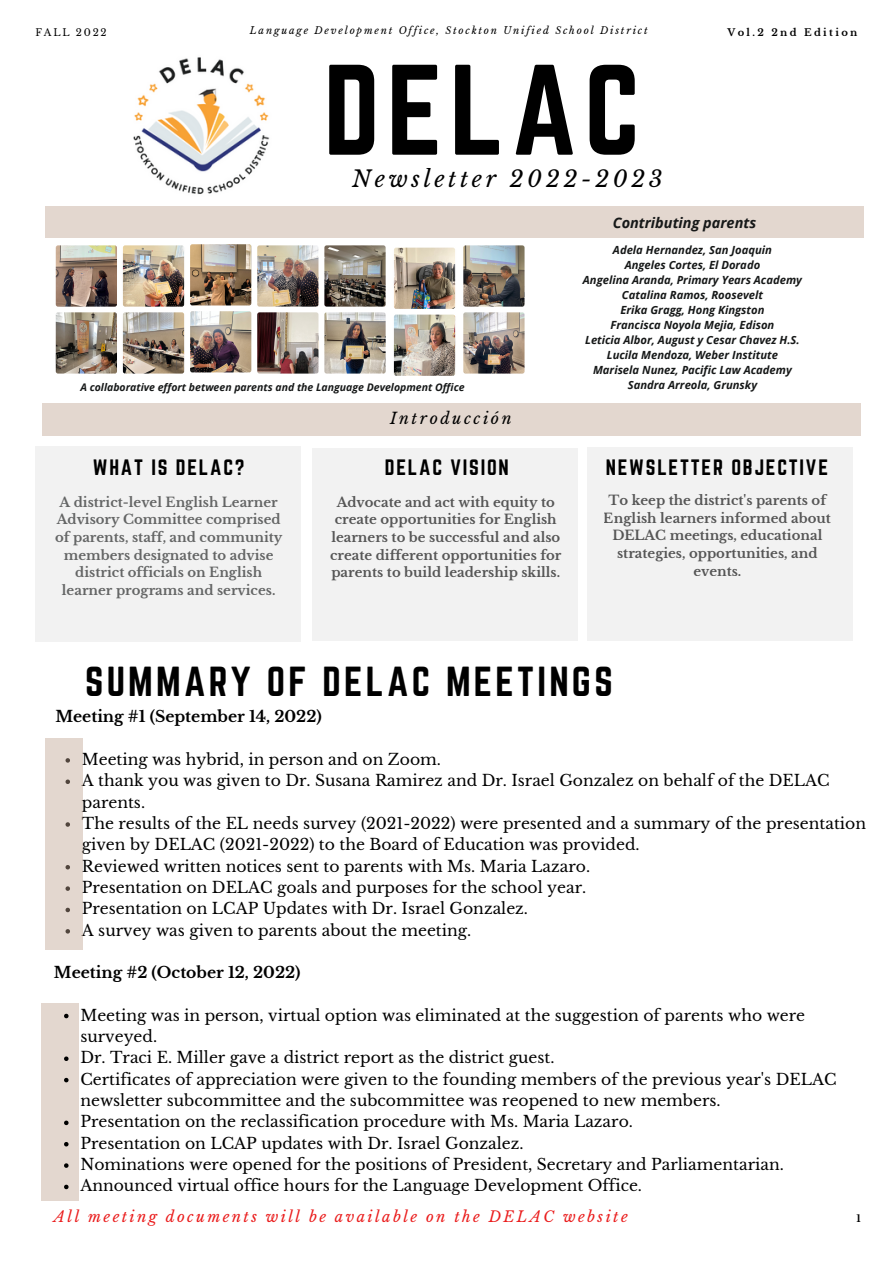
<style>
.page{position:relative;width:893px;height:1264px;background:#fff}
.page>*{position:absolute;margin:0;border:0;box-sizing:border-box;transform-origin:0 0}
.t1{font:112.35px "Norwester";letter-spacing:.06em;color:#000}
.t2{font:36.75px "Norwester";letter-spacing:.09em;color:#000}
.t3{font:italic 22.5px "Libre Baskerville";letter-spacing:.16em;color:#000}
.t4{font:19.5px "Norwester";letter-spacing:.09em;color:#000}
.t5{font:italic 15.75px "Libre Baskerville";letter-spacing:.16em;color:#000}
.t6{font:15.6px/21.3px "Libre Baskerville";color:#000}
.t7{font:700 15.6px "Libre Baskerville";color:#000}
.t8{font:italic 14.85px "Libre Baskerville";letter-spacing:.16em;color:#ea1c1c}
.t9{font:italic 700 14.55px "Open Sans";color:#161818}
.t10{font:700 13.2px/17.7px "Libre Baskerville";color:#000;text-align:center}
.t11{font:700 13.2px/17.7px "Libre Baskerville";color:#161818;text-align:center}
.t12{font:italic 700 11.25px/15px "Open Sans";color:#161818;text-align:center}
.t13{font:italic 700 10.5px "Open Sans";color:#161818}
.t14{font:italic 9.9px "Libre Baskerville";letter-spacing:.18em;color:#000}
.t15{font:700 9.9px "Libre Baskerville";letter-spacing:.24em;color:#000}
.t16{font:9.9px "Libre Baskerville";letter-spacing:.18em;color:#000}
</style>
<div class="page">
<div style="left:35px;top:446px;width:266px;height:195px;background:#f2f2f2"></div>
<div style="left:42px;top:403px;width:818px;height:32px;background:#e3d7cf"></div>
<div style="left:587px;top:447px;width:265px;height:194px;background:#f2f2f2"></div>
<div style="left:312px;top:448px;width:266px;height:192px;background:#f2f2f2"></div>
<img style="left:133px;top:57px;width:137px;height:137px">
<div style="left:46px;top:738px;width:37px;height:211px;background:#e3d7cf"></div>
<div style="left:42px;top:1002px;width:37px;height:198px;background:#e3d7cf"></div>
<div style="left:46px;top:206px;width:818px;height:32px;background:#e3d7cf"></div>
<img style="left:55px;top:244px;width:470px;height:132px">
<svg style="left:64px;top:1013px;width:5px;height:5px"></svg>
<svg style="left:64px;top:1056px;width:5px;height:4px"></svg>
<svg style="left:64px;top:1077px;width:5px;height:5px"></svg>
<svg style="left:64px;top:1120px;width:5px;height:5px"></svg>
<svg style="left:64px;top:1142px;width:5px;height:4px"></svg>
<svg style="left:64px;top:1163px;width:5px;height:4px"></svg>
<svg style="left:64px;top:1184px;width:5px;height:5px"></svg>
<p class="t16" style="left:35px;top:26px;width:73px">FALL 2022</p>
<p class="t14" style="left:250px;top:24px;width:399px">Language Development Office, Stockton Unified School District</p>
<h1 class="t1" style="left:323px;top:42px;width:318px">DELAC</h1>
<h3 class="t3" style="left:352px;top:165px;width:312px">Newsletter 2022-2023</h3>
<p class="t15" style="left:727px;top:26px;width:132px">Vol.2 2nd Edition</p>
<p class="t9" style="left:612px;top:212px;width:145px">Contributing parents</p>
<p class="t13" style="left:80px;top:380px;width:385px">A collaborative effort between parents and the Language Development Office</p>
<p class="t4" style="left:93px;top:455px;width:153px">WHAT IS DELAC?</p>
<p class="t11" style="left:55px;top:493px;width:229px">A district-level English Learner<br>Advisory Committee comprised of parents, staff, and community members designated to advise district officials on English learner programs and services.</p>
<p class="t5" style="left:390px;top:408px;width:123px">Introducción</p>
<p class="t4" style="left:385px;top:455px;width:125px">DELAC VISION</p>
<p class="t10" style="left:330px;top:493px;width:233px">Advocate and act with equity to create opportunities for English learners to be successful and also create different opportunities for parents to build leadership skills.</p>
<p class="t12" style="left:583px;top:242px;width:220px">Adela Hernandez, San Joaquin<br>Angeles Cortes, El Dorado<br>Angelina Aranda, Primary Years Academy<br>Catalina Ramos, Roosevelt<br>Erika Gragg, Hong Kingston<br>Francisca Noyola Mejia, Edison<br>Leticia Albor, August y Cesar Chavez H.S.<br>Lucila Mendoza, Weber Institute<br>Marisela Nunez, Pacific Law Academy<br>Sandra Arreola, Grunsky</p>
<p class="t4" style="left:605px;top:455px;width:224px">NEWSLETTER OBJECTIVE</p>
<p class="t10" style="left:603px;top:491px;width:228px">To keep the district's parents of<br>English learners informed about<br>DELAC meetings, educational strategies, opportunities, and events.</p>
<h2 class="t2" style="left:85px;top:659px;width:529px">SUMMARY OF DELAC MEETINGS</h2>
<p class="t7" style="left:55px;top:707px;width:268px">Meeting #1 (September 14, 2022)</p>
<p class="t6" style="left:82px;top:748px;width:785px">Meeting was hybrid, in person and on Zoom.<br>A thank you was given to Dr. Susana Ramirez and Dr. Israel Gonzalez on behalf of the DELAC parents.<br>The results of the EL needs survey (2021-2022) were presented and a summary of the presentation given by DELAC (2021-2022) to the Board of Education was provided.<br>Reviewed written notices sent to parents with Ms. Maria Lazaro.<br>Presentation on DELAC goals and purposes for the school year.<br>Presentation on LCAP Updates with Dr. Israel Gonzalez.<br>A survey was given to parents about the meeting.</p>
<p class="t7" style="left:54px;top:962px;width:248px">Meeting #2 (October 12, 2022)</p>
<p class="t6" style="left:80px;top:1004px;width:757px">Meeting was in person, virtual option was eliminated at the suggestion of parents who were surveyed.<br>Dr. Traci E. Miller gave a district report as the district guest.<br>Certificates of appreciation were given to the founding members of the previous year's DELAC newsletter subcommittee and the subcommittee was reopened to new members.<br>Presentation on the reclassification procedure with Ms. Maria Lazaro.<br>Presentation on LCAP updates with Dr. Israel Gonzalez.<br>Nominations were opened for the positions of President, Secretary and Parliamentarian.<br>Announced virtual office hours for the Language Development Office.</p>
<p class="t8" style="left:54px;top:1207px;width:575px">All meeting documents will be available on the DELAC website</p>
<p class="t15" style="left:856px;top:1212px;width:6px">1</p>
</div>
